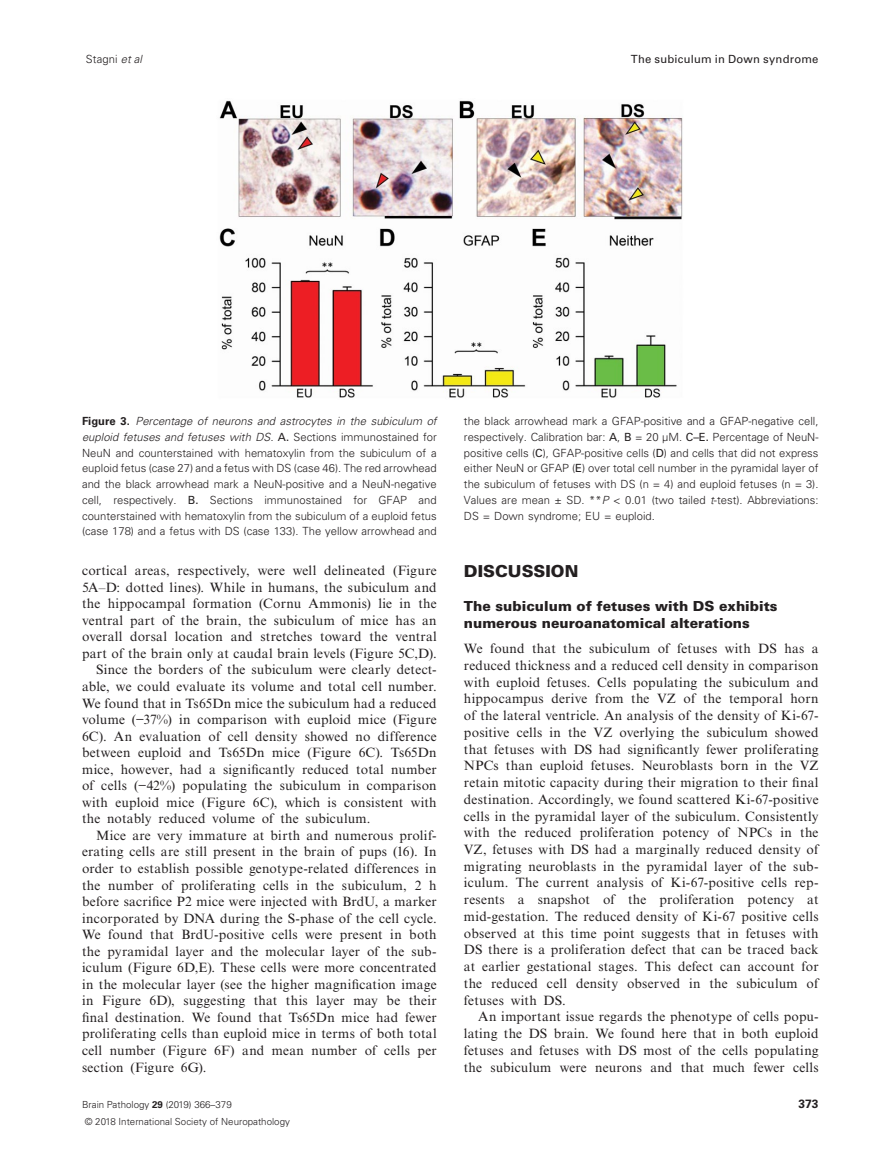
<style>
.page{position:relative;width:893px;height:1174px;background:#fff}
.page>*{position:absolute;margin:0;border:0;box-sizing:border-box;transform-origin:0 0}
.t1{font:900 16.5px "Univers LT Std";color:#231f20}
.t2{font:900 13.8px/16.8px "Univers LT Std";color:#231f20}
.t3{font:13.5px/16.8px "Times New Roman MT Std";letter-spacing:.015em;color:#231f20;text-align:justify}
.t4{font:700 12px "Univers LT Std";color:#231f20}
.t5{font:300 11.25px/15.8px "Univers LT Std";color:#231f20;text-align:justify}
.t6{font:11.25px "Univers LT Std";letter-spacing:.02em;color:#231f20}
.t7{font:300 9.75px/16.5px "Univers LT Std";color:#231f20}
.s1{font-style:italic}
.s2{font-weight:700}
.s3{font-weight:400}
.s4{color:#fff}
</style>
<div class="page">
<img style="left:219px;top:100px;width:464px;height:298px">
<p class="t5" style="left:86px;top:51px;width:58px">Stagni <span class="s1">et al</span></p>
<p class="t6" style="left:631px;top:52px;width:189px">The subiculum in Down syndrome</p>
<p class="t5" style="left:82px;top:413px;width:356px"><span class="s2">Figure 3.</span> <span class="s1">Percentage of neurons and astrocytes in the subiculum of euploid fetuses and fetuses with DS.</span> <span class="s3">A.</span> Sections immunostained for NeuN and counterstained with hematoxylin from the subiculum of a euploid fetus (case 27) and a fetus with DS (case 46). The red arrowhead and the black arrowhead mark a NeuN-positive and a NeuN-negative cell, respectively. <span class="s3">B.</span> Sections immunostained for GFAP and counterstained with hematoxylin from the subiculum of a euploid fetus (case 178) and a fetus with DS (case 133). The yellow arrowhead and</p>
<p class="t5" style="left:464px;top:413px;width:356px">the black arrowhead mark a GFAP-positive and a GFAP-negative cell, respectively. Calibration bar: <span class="s3">A</span>, <span class="s3">B</span> = 20 µM. <span class="s3">C–E.</span> Percentage of NeuN&shy;positive cells (<span class="s3">C</span>), GFAP-positive cells (<span class="s3">D</span>) and cells that did not express either NeuN or GFAP (<span class="s3">E</span>) over total cell number in the pyramidal layer of the subiculum of fetuses with DS (n = 4) and euploid fetuses (n = 3).<br>Values are mean ± SD. **<span class="s1">P</span> &lt; 0.01 (two tailed <span class="s1">t</span>-test). Abbreviations:<br>DS = Down syndrome; EU = euploid. <span class="s4">[Colour figure can be viewed at</span></p>
<p class="t3" style="left:82px;top:562px;width:356px">cortical areas, respectively, were well delineated (Figure</p>
<p class="t3" style="left:82px;top:579px;width:356px">5A–D: dotted lines). While in humans, the subiculum and</p>
<p class="t3" style="left:82px;top:595px;width:356px">the hippocampal formation (Cornu Ammonis) lie in the</p>
<p class="t3" style="left:82px;top:612px;width:356px">ventral part of the brain, the subiculum of mice has an</p>
<p class="t3" style="left:82px;top:628px;width:356px">overall dorsal location and stretches toward the ventral</p>
<p class="t3" style="left:82px;top:645px;width:356px">part of the brain only at caudal brain levels (Figure 5C,D).</p>
<p class="t3" style="left:96px;top:661px;width:342px">Since the borders of the subiculum were clearly detect-</p>
<p class="t3" style="left:82px;top:678px;width:356px">able, we could evaluate its volume and total cell number.</p>
<p class="t3" style="left:82px;top:694px;width:356px">We found that in Ts65Dn mice the subiculum had a reduced</p>
<p class="t3" style="left:82px;top:711px;width:356px">volume (−37%) in comparison with euploid mice (Figure</p>
<p class="t3" style="left:82px;top:727px;width:356px">6C). An evaluation of cell density showed no difference</p>
<p class="t3" style="left:82px;top:744px;width:356px">between euploid and Ts65Dn mice (Figure 6C). Ts65Dn</p>
<p class="t3" style="left:82px;top:760px;width:356px">mice, however, had a significantly reduced total number</p>
<p class="t3" style="left:82px;top:777px;width:356px">of cells (−42%) populating the subiculum in comparison</p>
<p class="t3" style="left:82px;top:794px;width:356px">with euploid mice (Figure 6C), which is consistent with</p>
<p class="t3" style="left:82px;top:810px;width:290px">the notably reduced volume of the subiculum.</p>
<p class="t3" style="left:96px;top:827px;width:342px">Mice are very immature at birth and numerous prolif-</p>
<p class="t3" style="left:82px;top:843px;width:356px">erating cells are still present in the brain of pups (16). In</p>
<p class="t3" style="left:82px;top:860px;width:356px">order to establish possible genotype-related differences in</p>
<p class="t3" style="left:82px;top:876px;width:356px">the number of proliferating cells in the subiculum, 2 h</p>
<p class="t3" style="left:82px;top:893px;width:356px">before sacrifice P2 mice were injected with BrdU, a marker</p>
<p class="t3" style="left:82px;top:909px;width:356px">incorporated by DNA during the S-phase of the cell cycle.</p>
<p class="t3" style="left:82px;top:926px;width:356px">We found that BrdU-positive cells were present in both</p>
<p class="t3" style="left:82px;top:942px;width:356px">the pyramidal layer and the molecular layer of the sub-</p>
<p class="t3" style="left:82px;top:959px;width:356px">iculum (Figure 6D,E). These cells were more concentrated</p>
<p class="t3" style="left:82px;top:975px;width:356px">in the molecular layer (see the higher magnification image</p>
<p class="t3" style="left:82px;top:992px;width:356px">in Figure 6D), suggesting that this layer may be their</p>
<p class="t3" style="left:82px;top:1009px;width:356px">final destination. We found that Ts65Dn mice had fewer</p>
<p class="t3" style="left:82px;top:1025px;width:356px">proliferating cells than euploid mice in terms of both total</p>
<p class="t3" style="left:82px;top:1042px;width:356px">cell number (Figure 6F) and mean number of cells per</p>
<p class="t3" style="left:82px;top:1058px;width:126px">section (Figure 6G).</p>
<p class="t1" style="left:464px;top:561px;width:116px">DISCUSSION</p>
<p class="t2" style="left:464px;top:598px;width:315px">The subiculum of fetuses with DS exhibits numerous neuroanatomical alterations</p>
<p class="t3" style="left:464px;top:640px;width:356px">We found that the subiculum of fetuses with DS has a reduced thickness and a reduced cell density in comparison with euploid fetuses. Cells populating the subiculum and hippocampus derive from the VZ of the temporal horn of the lateral ventricle. An analysis of the density of Ki-67- positive cells in the VZ overlying the subiculum showed that fetuses with DS had significantly fewer proliferating NPCs than euploid fetuses. Neuroblasts born in the VZ retain mitotic capacity during their migration to their final destination. Accordingly, we found scattered Ki-67-positive cells in the pyramidal layer of the subiculum. Consistently with the reduced proliferation potency of NPCs in the VZ, fetuses with DS had a marginally reduced density of migrating neuroblasts in the pyramidal layer of the sub&shy;iculum. The current analysis of Ki-67-positive cells rep&shy;resents a snapshot of the proliferation potency at mid-gestation. The reduced density of Ki-67 positive cells observed at this time point suggests that in fetuses with DS there is a proliferation defect that can be traced back at earlier gestational stages. This defect can account for the reduced cell density observed in the subiculum of fetuses with DS.</p>
<p class="t3" style="left:464px;top:1008px;width:356px;text-indent:14px">An important issue regards the phenotype of cells popu&shy;lating the DS brain. We found here that in both euploid fetuses and fetuses with DS most of the cells populating the subiculum were neurons and that much fewer cells</p>
<p class="t7" style="left:82px;top:1096px;width:209px">Brain Pathology <span class="s2">29</span> (2019) 366–379<br>© 2018 International Society of Neuropathology</p>
<p class="t4" style="left:798px;top:1096px;width:22px">373</p>
</div>
